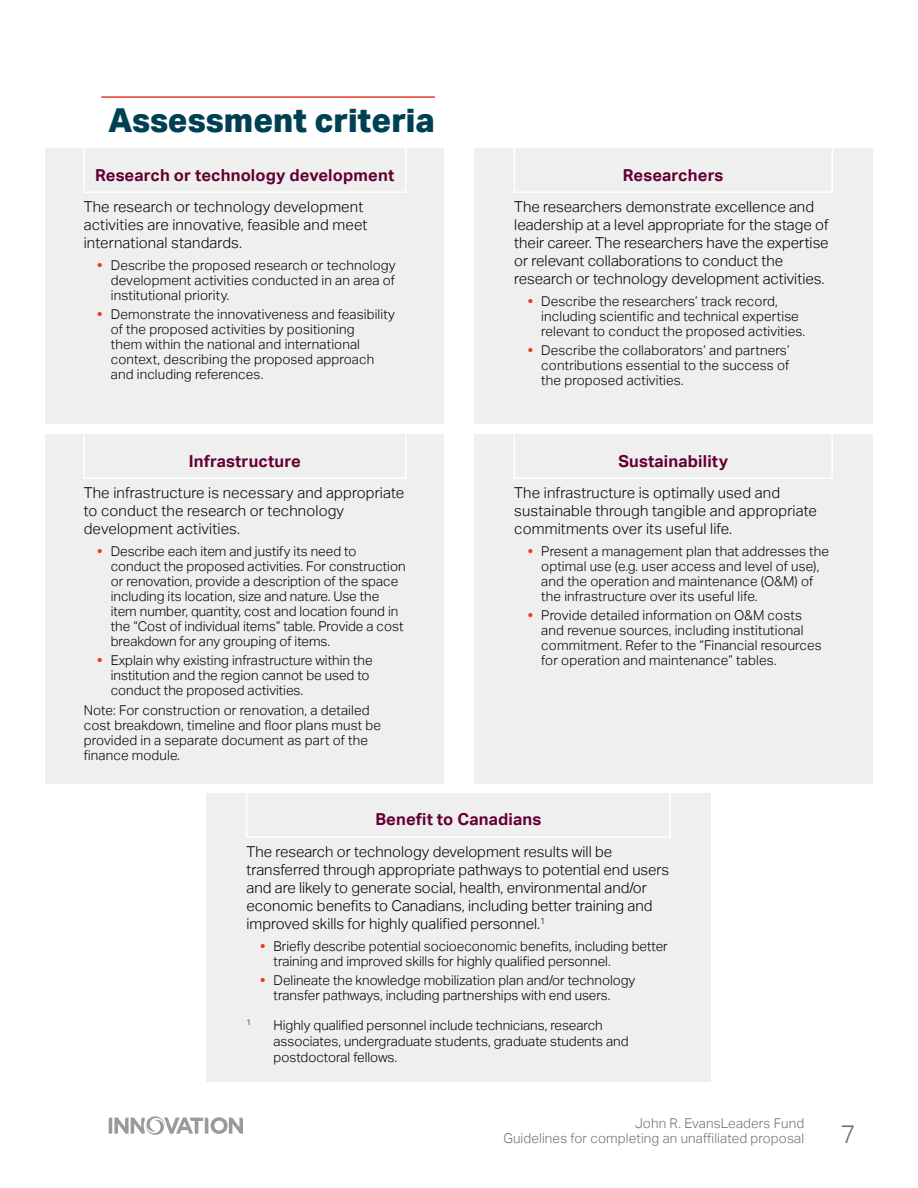
<style>
.page{position:relative;width:918px;height:1188px;background:#fff}
.page>*{position:absolute;margin:0;border:0;box-sizing:border-box;transform-origin:0 0}
.t1{font:800 33px "Aktiv Grotesk";color:#004053}
.t2{font:300 25.5px "Aktiv Grotesk";color:#6d6e71}
.Assessment_Title{font:700 16.5px "Aktiv Grotesk";letter-spacing:.01em;color:#640031}
.Box_Body{font:300 15px/18px "Aktiv Grotesk";color:#000}
.Box_bullets{font:300 13.5px/15px "Aktiv Grotesk";color:#000}
.Footnote{font:300 13.5px/16.2px "Aktiv Grotesk";color:#000}
.t3{font:300 13.5px/15px "Aktiv Grotesk";letter-spacing:.01em;color:#6d6e71;text-align:right}
.Footnote-2{font:300 7.8px "Aktiv Grotesk";color:#000}
.s1{font-weight:700;color:#e83728}
</style>
<div class="page">
<svg style="left:109px;top:1116px;width:134px;height:19px"></svg>
<div style="left:45px;top:149px;width:399px;height:275px;background:#efefef"></div>
<div style="left:83px;top:141px;width:323px;height:52px;border:2px solid #fff"></div>
<div style="left:45px;top:435px;width:399px;height:349px;background:#efefef"></div>
<div style="left:83px;top:427px;width:323px;height:52px;border:2px solid #fff"></div>
<div style="left:474px;top:149px;width:399px;height:275px;background:#efefef"></div>
<div style="left:514px;top:141px;width:319px;height:52px;border:2px solid #fff"></div>
<div style="left:474px;top:435px;width:399px;height:349px;background:#efefef"></div>
<div style="left:514px;top:427px;width:319px;height:52px;border:2px solid #fff"></div>
<div style="left:206px;top:793px;width:505px;height:289px;background:#efefef"></div>
<div style="left:246px;top:786px;width:425px;height:52px;border:2px solid #fff"></div>
<hr style="left:101px;top:96px;width:334px;height:2px;background:#e83728">
<h2 class="t1" style="left:108px;top:101px;width:328px">Assessment criteria</h2>
<p class="Assessment_Title" style="left:95px;top:165px;width:301px">Research or technology development</p>
<p class="Box_Body" style="left:84px;top:198px;width:285px">The research or technology development activities are innovative, feasible and meet international standards.</p>
<p class="Box_bullets" style="left:111px;top:258px;width:286px;text-align:justify;text-indent:-14px"><span class="s1">•</span> Describe the proposed research or technology development activities conducted in an area of institutional priority.</p>
<p class="Box_bullets" style="left:111px;top:307px;width:286px;text-indent:-14px"><span class="s1">•</span> Demonstrate the innovativeness and feasibility of the proposed activities by positioning<br>them within the national and international context, describing the proposed approach and including references.</p>
<p class="Assessment_Title" style="left:189px;top:451px;width:113px">Infrastructure</p>
<p class="Box_Body" style="left:84px;top:484px;width:322px">The infrastructure is necessary and appropriate to conduct the research or technology development activities.</p>
<p class="Box_bullets" style="left:111px;top:544px;width:296px;text-indent:-14px"><span class="s1">•</span> Describe each item and justify its need to conduct the proposed activities. For construction or renovation, provide a description of the space including its location, size and nature. Use the item number, quantity, cost and location found in the “Cost of individual items” table. Provide a cost breakdown for any grouping of items.</p>
<p class="Box_bullets" style="left:111px;top:653px;width:263px;text-indent:-14px"><span class="s1">•</span> Explain why existing infrastructure within the institution and the region cannot be used to conduct the proposed activities.</p>
<p class="Box_bullets" style="left:84px;top:702px;width:299px">Note: For construction or renovation, a detailed cost breakdown, timeline and floor plans must be provided in a separate document as part of the finance module.</p>
<p class="Assessment_Title" style="left:623px;top:165px;width:102px">Researchers</p>
<p class="Box_Body" style="left:514px;top:198px;width:316px">The researchers demonstrate excellence and leadership at a level appropriate for the stage of their career. The researchers have the expertise or relevant collaborations to conduct the research or technology development activities.</p>
<p class="Box_bullets" style="left:541px;top:294px;width:265px;text-indent:-14px"><span class="s1">•</span> Describe the researchers’ track record, including scientific and technical expertise relevant to conduct the proposed activities.</p>
<p class="Box_bullets" style="left:541px;top:343px;width:250px;text-align:justify;text-indent:-14px"><span class="s1">•</span> Describe the collaborators’ and partners’ contributions essential to the success of the proposed activities.</p>
<p class="Assessment_Title" style="left:618px;top:451px;width:111px">Sustainability</p>
<p class="Box_Body" style="left:514px;top:484px;width:304px">The infrastructure is optimally used and sustainable through tangible and appropriate commitments over its useful life.</p>
<p class="Box_bullets" style="left:541px;top:544px;width:289px;text-indent:-14px"><span class="s1">•</span> Present a management plan that addresses the optimal use (e.g. user access and level of use), and the operation and maintenance (O&amp;M) of the infrastructure over its useful life.</p>
<p class="Box_bullets" style="left:541px;top:608px;width:282px;text-indent:-14px"><span class="s1">•</span> Provide detailed information on O&amp;M costs and revenue sources, including institutional commitment. Refer to the “Financial resources for operation and maintenance” tables.</p>
<p class="Assessment_Title" style="left:375px;top:810px;width:167px">Benefit to Canadians</p>
<p class="Box_Body" style="left:247px;top:843px;width:424px">The research or technology development results will be transferred through appropriate pathways to potential end users and are likely to generate social, health, environmental and/or economic benefits to Canadians, including better training and improved skills for highly qualified personnel.<sup>1</sup></p>
<p class="Box_bullets" style="left:274px;top:939px;width:396px;text-indent:-14px"><span class="s1">•</span> Briefly describe potential socioeconomic benefits, including better training and improved skills for highly qualified personnel.</p>
<p class="Box_bullets" style="left:274px;top:973px;width:363px;text-indent:-14px"><span class="s1">•</span> Delineate the knowledge mobilization plan and/or technology transfer pathways, including partnerships with end users.</p>
<p class="Footnote-2" style="left:247px;top:1018px;width:6px">1</p>
<p class="Footnote" style="left:274px;top:1017px;width:357px">Highly qualified personnel include technicians, research associates, undergraduate students, graduate students and postdoctoral fellows.</p>
<p class="t3" style="left:503px;top:1116px;width:302px">John R. EvansLeaders Fund<br>Guidelines for completing an unaffiliated proposal</p>
<h2 class="t2" style="left:841px;top:1119px;width:17px">7</h2>
</div>
